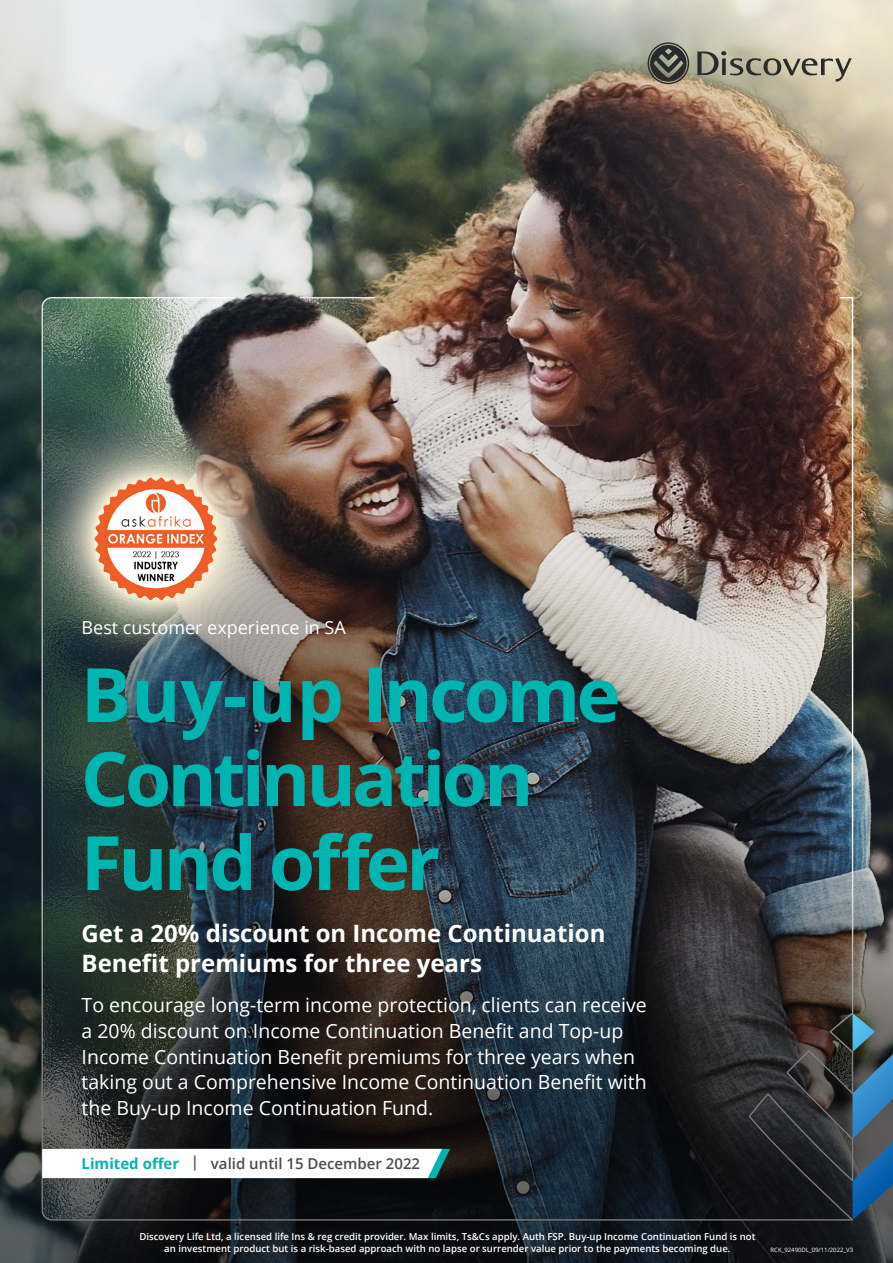
<style>
.page{position:relative;width:893px;height:1263px;background:#fff}
.page>*{position:absolute;margin:0;border:0;box-sizing:border-box;transform-origin:0 0}
.t1{font:700 75px/84px "Open Sans";letter-spacing:-.05em;color:#00b5b0}
.t2{font:700 24px/30px "Open Sans";color:#fff}
.t3{font:19.5px/25.5px "Open Sans";color:#fff}
.t4{font:18px "Open Sans";color:#fff}
.t5{font:600 15px "Open Sans";color:#4d4d4f}
.t6{font:600 9.6px/11.6px "Open Sans";color:#fff;text-align:center}
.t7{font:6px "Open Sans";color:#fff}
.s1{font-weight:700;color:#00b5b0}
</style>
<div class="page">
<img style="left:0;top:0;width:893px;height:898px">
<svg style="left:0;top:898px;width:893px;height:365px;background:#23282b"></svg>
<svg style="left:749px;top:1013px;width:144px;height:207px;background:#303b44"></svg>
<svg style="left:648px;top:42px;width:41px;height:42px;background:#65645a"></svg>
<svg style="left:697px;top:51px;width:155px;height:31px;background:#a8a390"></svg>
<svg style="left:42px;top:1149px;width:408px;height:29px"></svg>
<hr style="left:300px;top:297px;width:74px;height:1px;background:#fff">
<img style="left:0;top:386px;width:313px;height:304px">
<p class="t4" style="left:82px;top:615px;width:266px">Best customer experience in SA</p>
<h1 class="t1" style="left:81px;top:651px;width:541px">Buy-up Income<br>Continuation<br>Fund offer</h1>
<p class="t2" style="left:82px;top:918px;width:525px">Get a 20% discount on Income Continuation<br>Benefit premiums for three years</p>
<p class="t3" style="left:82px;top:992px;width:567px">To encourage long-term income protection, clients can receive a 20% discount on Income Continuation Benefit and Top-up Income Continuation Benefit premiums for three years when taking out a Comprehensive Income Continuation Benefit with the Buy-up Income Continuation Fund.</p>
<p class="t5" style="left:82px;top:1153px;width:340px"><span class="s1">Limited offer</span> | valid until 15 December 2022</p>
<p class="t6" style="left:139px;top:1231px;width:618px">Discovery Life Ltd, a licensed life Ins &amp; reg credit provider. Max limits, Ts&amp;Cs apply. Auth FSP. Buy-up Income Continuation Fund is not an investment product but is a risk-based approach with no lapse or surrender value prior to the payments becoming due.</p>
<p class="t7" style="left:770px;top:1245px;width:84px">RCK_92490DL_09/11/2022_V3</p>
</div>
